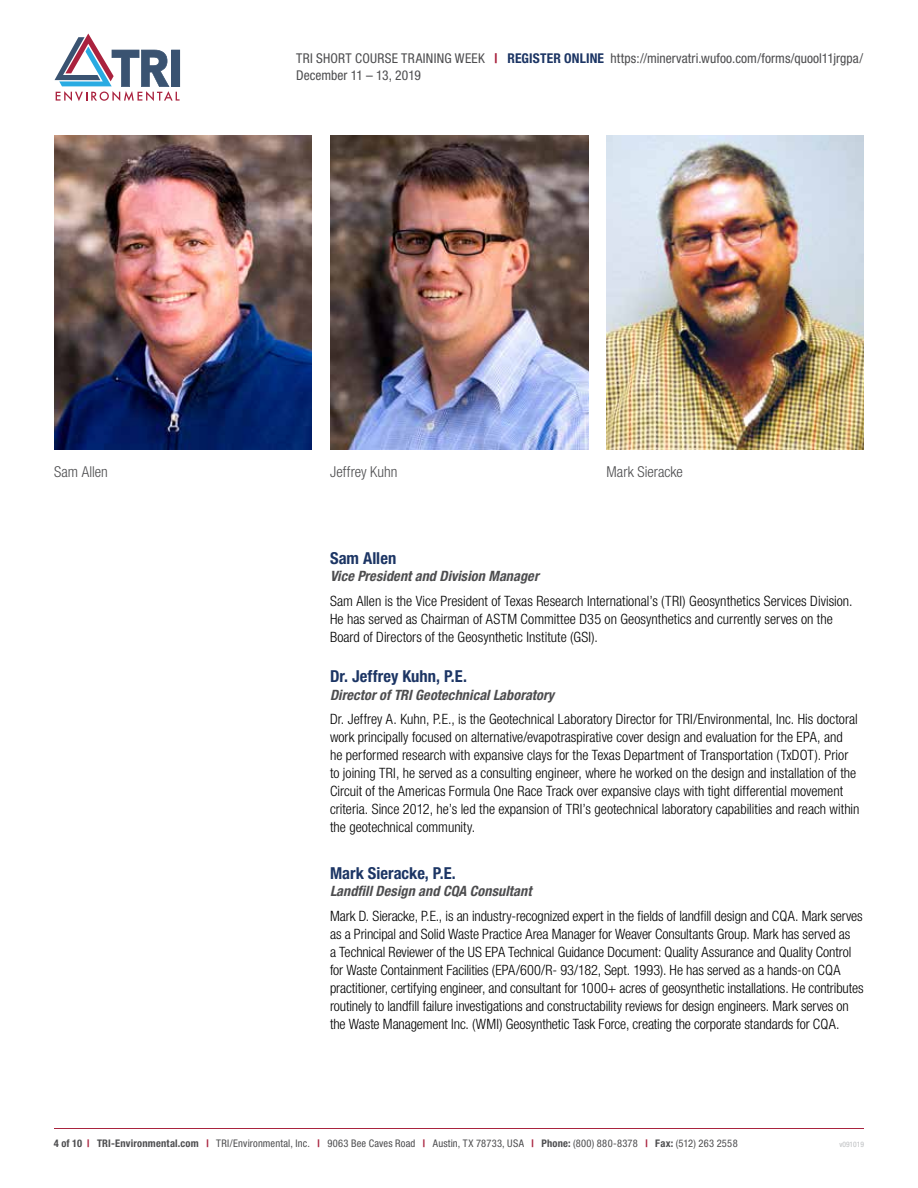
<style>
.page{position:relative;width:918px;height:1188px;background:#fff}
.page>*{position:absolute;margin:0;border:0;box-sizing:border-box;transform-origin:0 0}
.t1{font:700 condensed 16.5px "Helvetica Neue LT Std";letter-spacing:.005em;color:#1c3564}
.t2{font:300 condensed 15px "Helvetica Neue LT Std";color:#4d4d4f}
.t3{font:300 condensed 14.25px/18px "Helvetica Neue LT Std";color:#000}
.t4{font:italic 700 condensed 14.25px "Helvetica Neue LT Std";letter-spacing:.005em;color:#4d4d4f}
.t5{font:condensed 13.5px "Helvetica Neue LT Std";letter-spacing:.01em;color:#4d4d4f}
.t6{font:condensed 10.5px "Helvetica Neue LT Std";letter-spacing:.02em;color:#4d4d4f}
.t7{font:condensed 7.5px "Helvetica Neue LT Std";color:#bcbec0}
.s1{font-weight:700;color:#a9233e}
.s2{font-weight:700;color:#1c3564}
.s3{font-weight:700}
</style>
<div class="page">
<hr style="left:54px;top:1128px;width:810px;height:1px;background:#a9233e">
<svg style="left:55px;top:34px;width:125px;height:67px"></svg>
<img style="left:54px;top:135px;width:258px;height:314px">
<img style="left:330px;top:135px;width:258px;height:314px">
<img style="left:606px;top:135px;width:258px;height:314px">
<p class="t5" style="left:296px;top:51px;width:569px">TRI SHORT COURSE TRAINING WEEK <span class="s1">|</span> <span class="s2">REGISTER ONLINE</span> https://minervatri.wufoo.com/forms/quool11jrgpa/</p>
<p class="t5" style="left:296px;top:68px;width:126px">December 11 – 13, 2019</p>
<p class="t2" style="left:54px;top:463px;width:55px">Sam Allen</p>
<p class="t2" style="left:330px;top:463px;width:69px">Jeffrey Kuhn</p>
<p class="t2" style="left:607px;top:463px;width:78px">Mark Sieracke</p>
<p class="t1" style="left:330px;top:548px;width:68px">Sam Allen</p>
<p class="t4" style="left:330px;top:567px;width:210px">Vice President and Division Manager</p>
<p class="t3" style="left:330px;top:591px;width:524px">Sam Allen is the Vice President of Texas Research International’s (TRI) Geosynthetics Services Division.<br>He has served as Chairman of ASTM Committee D35 on Geosynthetics and currently serves on the<br>Board of Directors of the Geosynthetic Institute (GSI).</p>
<p class="t1" style="left:330px;top:666px;width:139px">Dr. Jeffrey Kuhn, P.E.</p>
<p class="t4" style="left:330px;top:686px;width:226px">Director of TRI Geotechnical Laboratory</p>
<p class="t3" style="left:330px;top:710px;width:531px">Dr. Jeffrey A. Kuhn, P.E., is the Geotechnical Laboratory Director for TRI/Environmental, Inc. His doctoral work principally focused on alternative/evapotraspirative cover design and evaluation for the EPA, and<br>he performed research with expansive clays for the Texas Department of Transportation (TxDOT). Prior to joining TRI, he served as a consulting engineer, where he worked on the design and installation of the Circuit of the Americas Formula One Race Track over expansive clays with tight differential movement criteria. Since 2012, he’s led the expansion of TRI’s geotechnical laboratory capabilities and reach within the geotechnical community.</p>
<p class="t1" style="left:330px;top:863px;width:127px">Mark Sieracke, P.E.</p>
<p class="t4" style="left:330px;top:883px;width:203px">Landfill Design and CQA Consultant</p>
<p class="t3" style="left:330px;top:907px;width:535px">Mark D. Sieracke, P.E., is an industry-recognized expert in the fields of landfill design and CQA. Mark serves as a Principal and Solid Waste Practice Area Manager for Weaver Consultants Group. Mark has served as<br>a Technical Reviewer of the US EPA Technical Guidance Document: Quality Assurance and Quality Control for Waste Containment Facilities (EPA/600/R- 93/182, Sept. 1993). He has served as a hands-on CQA practitioner, certifying engineer, and consultant for 1000+ acres of geosynthetic installations. He contributes routinely to landfill failure investigations and constructability reviews for design engineers. Mark serves on the Waste Management Inc. (WMI) Geosynthetic Task Force, creating the corporate standards for CQA.</p>
<p class="t6" style="left:54px;top:1137px;width:685px"><span class="s3">4 of 10</span> <span class="s1">|</span> <span class="s3">TRI-Environmental.com</span> <span class="s1">|</span> TRI/Environmental, Inc. <span class="s1">|</span> 9063 Bee Caves Road <span class="s1">|</span> Austin, TX 78733, USA <span class="s1">|</span> <span class="s3">Phone:</span> (800) 880-8378 <span class="s1">|</span> <span class="s3">Fax:</span> (512) 263 2558</p>
<p class="t7" style="left:839px;top:1140px;width:26px">v091019</p>
</div>
